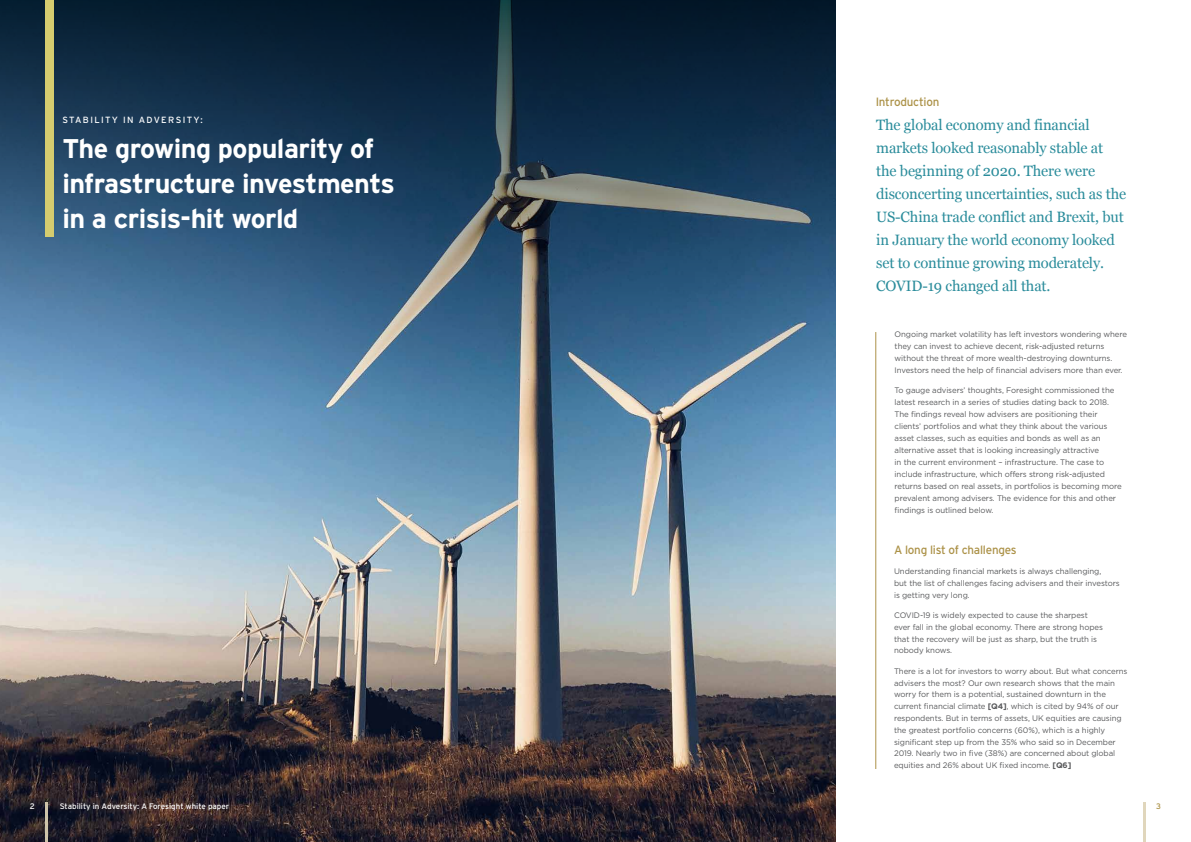
<style>
.page{position:relative;width:1191px;height:842px;background:#fff}
.page>*{position:absolute;margin:0;border:0;box-sizing:border-box;transform-origin:0 0}
.t1{font:700 27px/35px "Interstate";letter-spacing:-.02em;color:#fff}
.t2{font:15px/23px "Georgia";letter-spacing:-.01em;color:#2a8c9b}
.t3{font:12px "Interstate";letter-spacing:-.02em;color:#ac9248}
.t4{font:9px "Interstate";letter-spacing:.15em;color:#fff}
.t5{font:8px/11.8px "Gotham";letter-spacing:-.01em;color:#58595b}
.t6{font:8px "Interstate";color:#fff}
.t7{font:8px "Interstate";color:#ac9248}
.s1{font-weight:700}
</style>
<div class="page">
<hr style="left:1142px;top:802px;width:3px;height:40px;background:#ded3b6">
<img style="left:0;top:421px;width:835px;height:421px">
<hr style="left:45px;top:802px;width:3px;height:40px;background:#ded3b6">
<svg style="left:0;top:0;width:835px;height:421px;background:#2f516e"></svg>
<div style="left:45px;top:0;width:9px;height:236px;background:#d5cc6f"></div>
<hr style="left:875px;top:332px;width:1px;height:437px;background:#ac9248">
<p class="t4" style="left:62px;top:115px;width:142px">STABILITY IN ADVERSITY:</p>
<h1 class="t1" style="left:62px;top:131px;width:334px">The growing popularity of infrastructure investments in a crisis-hit world</h1>
<h3 class="t3" style="left:875px;top:95px;width:65px">Introduction</h3>
<p class="t2" style="left:876px;top:113px;width:251px">The global economy and financial markets looked reasonably stable at the beginning of 2020. There were disconcerting uncertainties, such as the US-China trade conflict and Brexit, but in January the world economy looked set to continue growing moderately.<br>COVID-19 changed all that.</p>
<p class="t5" style="left:894px;top:327px;width:234px">Ongoing market volatility has left investors wondering where they can invest to achieve decent, risk-adjusted returns without the threat of more wealth-destroying downturns.<br>Investors need the help of financial advisers more than ever.</p>
<p class="t5" style="left:894px;top:384px;width:228px">To gauge advisers’ thoughts, Foresight commissioned the latest research in a series of studies dating back to 2018.<br>The findings reveal how advisers are positioning their clients’ portfolios and what they think about the various asset classes, such as equities and bonds as well as an alternative asset that is looking increasingly attractive<br>in the current environment – infrastructure. The case to include infrastructure, which offers strong risk-adjusted returns based on real assets, in portfolios is becoming more prevalent among advisers. The evidence for this and other findings is outlined below.</p>
<h3 class="t3" style="left:894px;top:543px;width:124px">A long list of challenges</h3>
<p class="t5" style="left:894px;top:565px;width:227px">Understanding financial markets is always challenging,<br>but the list of challenges facing advisers and their investors is getting very long.</p>
<p class="t5" style="left:894px;top:609px;width:210px">COVID-19 is widely expected to cause the sharpest ever fall in the global economy. There are strong hopes that the recovery will be just as sharp, but the truth is nobody knows.</p>
<p class="t5" style="left:894px;top:665px;width:235px">There is a lot for investors to worry about. But what concerns advisers the most? Our own research shows that the main worry for them is a potential, sustained downturn in the current financial climate <span class="s1">[Q4]</span>, which is cited by 94% of our respondents. But in terms of assets, UK equities are causing the greatest portfolio concerns (60%), which is a highly significant step up from the 35% who said so in December 2019. Nearly two in five (38%) are concerned about global equities and 26% about UK fixed income. <span class="s1">[Q6]</span></p>
<p class="t6" style="left:30px;top:801px;width:7px">2</p>
<p class="t6" style="left:60px;top:801px;width:171px">Stability in Adversity: A Foresight white paper</p>
<p class="t7" style="left:1156px;top:801px;width:6px">3</p>
</div>
